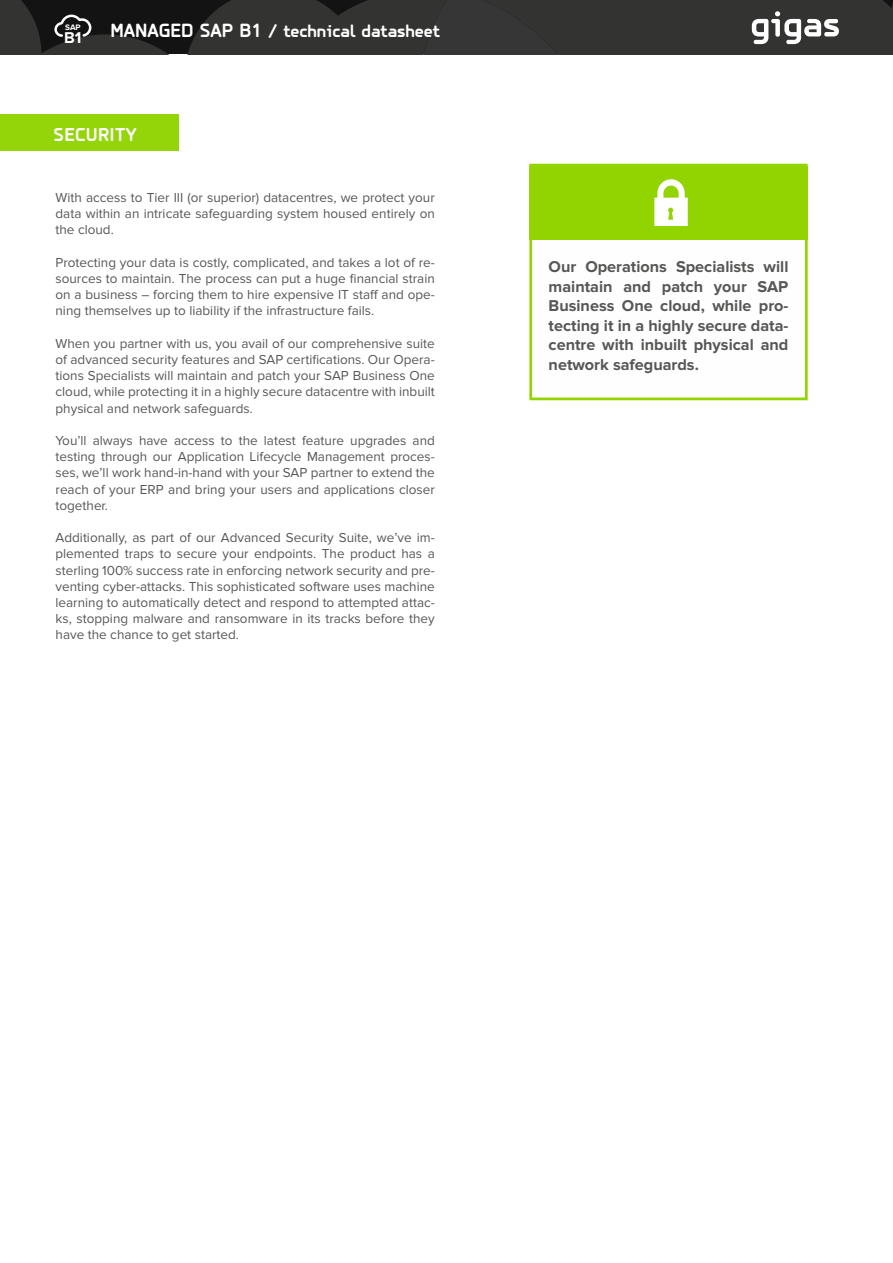
<style>
.page{position:relative;width:893px;height:1263px;background:#fff}
.page>*{position:absolute;margin:0;border:0;box-sizing:border-box;transform-origin:0 0}
.t1{font:700 19.5px "PF Isotext Pro";letter-spacing:.02em;color:#fff}
.t2{font:700 18px "PF Isotext Pro";color:#fff}
.t3{font:700 16.2px/19.5px "Proxima Nova";color:#575756;text-align:justify}
.t4{font:700 16.2px "Proxima Nova";color:#fff}
.t5{font:13.5px/16.2px "Proxima Nova";color:#575756;text-align:justify}
.t6{font:700 8.25px "Proxima Nova";color:#fff}
.s1{font-size:19.95px}
</style>
<div class="page">
<svg style="left:0;top:0;width:893px;height:54px;background:#333332"></svg>
<div style="left:0;top:115px;width:179px;height:36px;background:#93d509"></div>
<div style="left:529px;top:164px;width:279px;height:236px;background:#fefefe;border:3px solid #91d400"></div>
<div style="left:529px;top:166px;width:279px;height:73px;background:#91d400"></div>
<svg style="left:654px;top:179px;width:34px;height:47px"></svg>
<p class="t6" style="left:65px;top:23px;width:17px">SAP</p>
<p class="t4" style="left:64px;top:28px;width:19px">B1</p>
<h2 class="t2" style="left:110px;top:21px;width:331px"><span class="s1">MANAGED SAP B1</span> / technical datasheet</h2>
<h1 class="t1" style="left:54px;top:123px;width:85px">SECURITY</h1>
<p class="t5" style="left:56px;top:190px;width:381px">With access to Tier III (or superior) datacentres, we protect your data within an intricate safeguarding system housed entirely on the cloud.</p>
<p class="t5" style="left:56px;top:254px;width:381px">Protecting your data is costly, complicated, and takes a lot of re&shy;sources to maintain. The process can put a huge financial strain on a business – forcing them to hire expensive IT staff and ope&shy;ning themselves up to liability if the infrastructure fails.</p>
<p class="t5" style="left:56px;top:335px;width:381px">When you partner with us, you avail of our comprehensive suite of advanced security features and SAP certifications. Our Opera&shy;tions Specialists will maintain and patch your SAP Business One cloud, while protecting it in a highly secure datacentre with inbuilt physical and network safeguards.</p>
<p class="t5" style="left:56px;top:433px;width:381px">You’ll always have access to the latest feature upgrades and testing through our Application Lifecycle Management proces&shy;ses, we’ll work hand-in-hand with your SAP partner to extend the reach of your ERP and bring your users and applications closer together.</p>
<p class="t5" style="left:56px;top:530px;width:381px">Additionally, as part of our Advanced Security Suite, we’ve im&shy;plemented traps to secure your endpoints. The product has a sterling 100% success rate in enforcing network security and pre&shy;venting cyber-attacks. This sophisticated software uses machine learning to automatically detect and respond to attempted attac&shy;ks, stopping malware and ransomware in its tracks before they have the chance to get started.</p>
<p class="t3" style="left:549px;top:257px;width:241px">Our Operations Specialists will maintain and patch your SAP Business One cloud, while pro&shy;tecting it in a highly secure data&shy;centre with inbuilt physical and network safeguards.</p>
</div>
